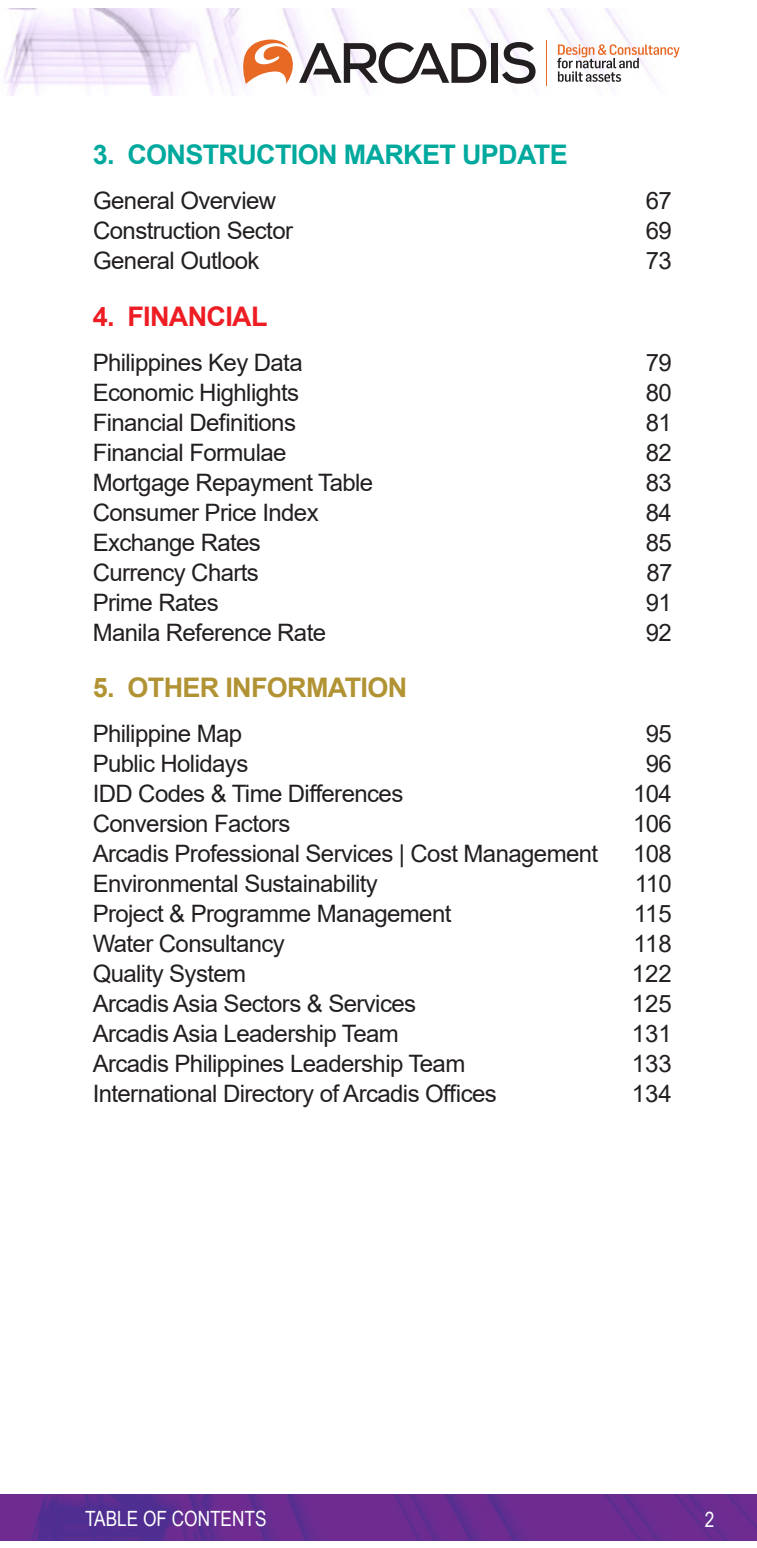
<style>
.page{position:relative;width:757px;height:1548px;background:#fff}
.page>*{position:absolute;margin:0;border:0;box-sizing:border-box;transform-origin:0 0}
.t1{font:700 27px "Arial";letter-spacing:-.025em;color:#00a99d}
.t2{font:700 27px "Arial";letter-spacing:-.025em;color:#b19334}
.t3{font:700 27px "Arial";letter-spacing:-.025em;color:#ee1d23}
.t4{font:24px "Arial";letter-spacing:-.025em;color:#231f20}
.t5{font:21px "Arial Narrow";color:#fff}
</style>
<div class="page">
<img style="left:0;top:1494px;width:757px;height:46px">
<img style="left:4px;top:9px;width:628px;height:86px">
<svg style="left:557px;top:44px;width:123px;height:38px"></svg>
<div style="left:491px;top:43px;width:6px;height:40px;background:#231f20"></div>
<svg style="left:502px;top:42px;width:33px;height:42px"></svg>
<svg style="left:243px;top:40px;width:243px;height:44px"></svg>
<hr style="left:546px;top:40px;width:1px;height:46px;background:#e86924">
<p class="t1" style="left:93px;top:136px;width:476px">3. CONSTRUCTION MARKET UPDATE</p>
<p class="t4" style="left:93px;top:184px;width:185px">General Overview</p>
<p class="t4" style="left:646px;top:184px;width:28px">67</p>
<p class="t4" style="left:93px;top:214px;width:201px">Construction Sector</p>
<p class="t4" style="left:646px;top:214px;width:28px">69</p>
<p class="t4" style="left:93px;top:244px;width:168px">General Outlook</p>
<p class="t4" style="left:646px;top:244px;width:28px">73</p>
<p class="t3" style="left:93px;top:297px;width:176px">4. FINANCIAL</p>
<p class="t4" style="left:93px;top:346px;width:212px">Philippines Key Data</p>
<p class="t4" style="left:646px;top:346px;width:28px">79</p>
<p class="t4" style="left:93px;top:376px;width:208px">Economic Highlights</p>
<p class="t4" style="left:646px;top:376px;width:28px">80</p>
<p class="t4" style="left:93px;top:406px;width:205px">Financial Definitions</p>
<p class="t4" style="left:646px;top:406px;width:28px">81</p>
<p class="t4" style="left:93px;top:436px;width:195px">Financial Formulae</p>
<p class="t4" style="left:646px;top:436px;width:28px">82</p>
<p class="t4" style="left:93px;top:466px;width:282px">Mortgage Repayment Table</p>
<p class="t4" style="left:646px;top:466px;width:28px">83</p>
<p class="t4" style="left:93px;top:496px;width:228px">Consumer Price Index</p>
<p class="t4" style="left:646px;top:496px;width:28px">84</p>
<p class="t4" style="left:93px;top:526px;width:170px">Exchange Rates</p>
<p class="t4" style="left:646px;top:526px;width:28px">85</p>
<p class="t4" style="left:93px;top:556px;width:168px">Currency Charts</p>
<p class="t4" style="left:646px;top:556px;width:28px">87</p>
<p class="t4" style="left:93px;top:586px;width:128px">Prime Rates</p>
<p class="t4" style="left:646px;top:586px;width:28px">91</p>
<p class="t4" style="left:93px;top:616px;width:235px">Manila Reference Rate</p>
<p class="t4" style="left:646px;top:616px;width:28px">92</p>
<p class="t2" style="left:93px;top:669px;width:316px">5. OTHER INFORMATION</p>
<p class="t4" style="left:93px;top:717px;width:151px">Philippine Map</p>
<p class="t4" style="left:646px;top:717px;width:28px">95</p>
<p class="t4" style="left:93px;top:747px;width:157px">Public Holidays</p>
<p class="t4" style="left:646px;top:747px;width:28px">96</p>
<p class="t4" style="left:93px;top:777px;width:312px">IDD Codes &amp; Time Differences</p>
<p class="t4" style="left:633px;top:777px;width:40px">104</p>
<p class="t4" style="left:93px;top:807px;width:199px">Conversion Factors</p>
<p class="t4" style="left:633px;top:807px;width:40px">106</p>
<p class="t4" style="left:93px;top:837px;width:507px">Arcadis Professional Services | Cost Management</p>
<p class="t4" style="left:633px;top:837px;width:40px">108</p>
<p class="t4" style="left:93px;top:867px;width:287px">Environmental Sustainability</p>
<p class="t4" style="left:635px;top:867px;width:39px">110</p>
<p class="t4" style="left:93px;top:897px;width:360px">Project &amp; Programme Management</p>
<p class="t4" style="left:634px;top:897px;width:40px">115</p>
<p class="t4" style="left:93px;top:927px;width:194px">Water Consultancy</p>
<p class="t4" style="left:634px;top:927px;width:40px">118</p>
<p class="t4" style="left:93px;top:957px;width:155px">Quality System</p>
<p class="t4" style="left:632px;top:957px;width:42px">122</p>
<p class="t4" style="left:93px;top:987px;width:325px">Arcadis Asia Sectors &amp; Services</p>
<p class="t4" style="left:632px;top:987px;width:42px">125</p>
<p class="t4" style="left:93px;top:1017px;width:308px">Arcadis Asia Leadership Team</p>
<p class="t4" style="left:632px;top:1017px;width:42px">131</p>
<p class="t4" style="left:93px;top:1047px;width:374px">Arcadis Philippines Leadership Team</p>
<p class="t4" style="left:632px;top:1047px;width:42px">133</p>
<p class="t4" style="left:93px;top:1077px;width:406px">International Directory of Arcadis Offices</p>
<p class="t4" style="left:632px;top:1077px;width:42px">134</p>
<p class="t5" style="left:85px;top:1503px;width:183px">TABLE OF CONTENTS</p>
<p class="t5" style="left:705px;top:1504px;width:11px">2</p>
</div>
